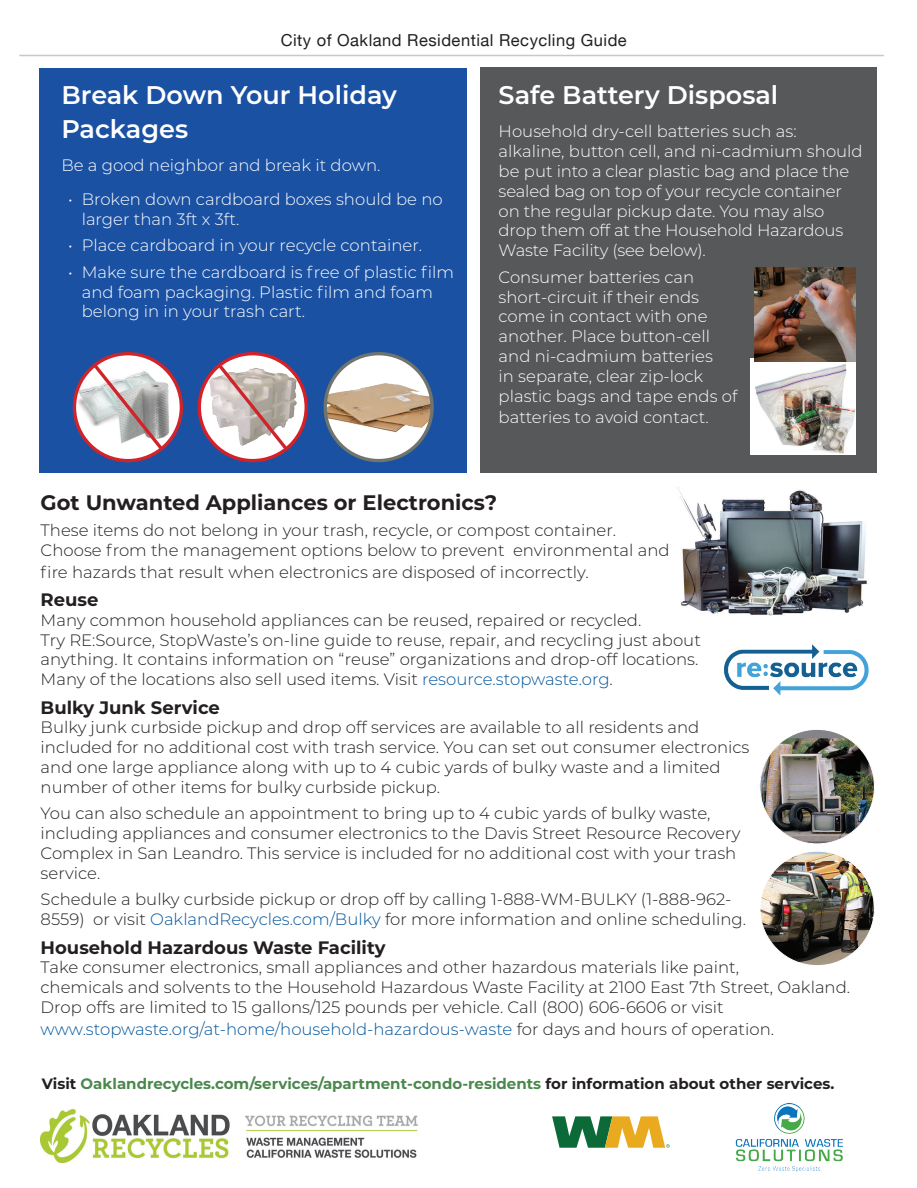
<style>
.page{position:relative;width:917px;height:1188px;background:#fff}
.page>*{position:absolute;margin:0;border:0;box-sizing:border-box;transform-origin:0 0}
.t1{font:600 25.5px/34.2px "Montserrat";color:#fff}
.t2{font:700 21px "Montserrat";color:#231f20}
.t3{font:700 18px "Montserrat";color:#231f20}
.t4{font:300 16.5px/19.8px "Montserrat";color:#231f20}
.t5{font:300 16.5px/19.8px "Montserrat";color:#fff}
.t6{font:300 16.5px "Montserrat";color:#01549b}
.t7{font:16.5px "Helvetica Neue";letter-spacing:.03em;color:#231f20}
.t8{font:700 15px "Montserrat";color:#4b884d}
.s1{color:#01549b}
.s2{color:#231f20}
</style>
<div class="page">
<hr style="left:19px;top:55px;width:864px;height:1px;background:#c7c8ca">
<img style="left:677px;top:487px;width:190px;height:129px">
<img style="left:724px;top:644px;width:145px;height:52px">
<img style="left:759px;top:851px;width:115px;height:114px;border-radius:57px">
<svg style="left:759px;top:729px;width:115px;height:114px"></svg>
<img style="left:759px;top:738px;width:115px;height:105px">
<img style="left:41px;top:1109px;width:377px;height:53px">
<svg style="left:552px;top:1116px;width:117px;height:31px"></svg>
<img style="left:735px;top:1102px;width:108px;height:70px">
<div style="left:39px;top:68px;width:428px;height:405px;background:#1b51a3"></div>
<svg style="left:199px;top:354px;width:107px;height:106px"></svg>
<div style="left:198px;top:352px;width:110px;height:110px;border:3px solid #d62028;border-radius:50%"></div>
<div style="left:325px;top:354px;width:107px;height:106px;background:#fff;border-radius:50%"></div>
<img style="left:327px;top:382px;width:105px;height:51px">
<div style="left:323px;top:352px;width:110px;height:110px;border:3px solid #70746c;border-radius:50%"></div>
<img style="left:74px;top:354px;width:107px;height:106px;border-radius:53px">
<div style="left:73px;top:352px;width:110px;height:110px;border:3px solid #d1232a;border-radius:50%"></div>
<img style="left:209px;top:368px;width:87px;height:78px">
<svg style="left:90px;top:360px;width:76px;height:93px;background:#d1c6c7"></svg>
<svg style="left:215px;top:360px;width:75px;height:93px;background:#d3c1bf"></svg>
<div style="left:480px;top:68px;width:396px;height:405px;background:#57585a"></div>
<img style="left:750px;top:358px;width:105px;height:97px">
<img style="left:754px;top:268px;width:101px;height:93px">
<p class="t7" style="left:280px;top:30px;width:347px">City of Oakland Residential Recycling Guide</p>
<h1 class="t1" style="left:61px;top:77px;width:337px">Break Down Your Holiday<br>Packages</h1>
<p class="t5" style="left:61px;top:155px;width:320px">Be a good neighbor and break it down.</p>
<p class="t5" style="left:82px;top:188px;width:362px;text-indent:-13px">• Broken down cardboard boxes should be no larger than 3ft x 3ft.</p>
<p class="t5" style="left:68px;top:235px;width:355px">• Place cardboard in your recycle container.</p>
<p class="t5" style="left:82px;top:261px;width:374px;text-indent:-13px">• Make sure the cardboard is free of plastic film and foam packaging. Plastic film and foam belong in in your trash cart.</p>
<h1 class="t1" style="left:498px;top:77px;width:281px">Safe Battery Disposal</h1>
<p class="t5" style="left:498px;top:121px;width:365px">Household dry-cell batteries such as: alkaline, button cell, and ni-cadmium should be put into a clear plastic bag and place the sealed bag on top of your recycle container on the regular pickup date. You may also drop them off at the Household Hazardous Waste Facility (see below).</p>
<p class="t5" style="left:498px;top:266px;width:240px">Consumer batteries can short-circuit if their ends come in contact with one another. Place button-cell and ni-cadmium batteries<br>in separate, clear zip-lock plastic bags and tape ends of</p>
<p class="t5" style="left:498px;top:407px;width:212px">batteries to avoid contact.</p>
<p class="t2" style="left:41px;top:487px;width:458px">Got Unwanted Appliances or Electronics?</p>
<p class="t4" style="left:41px;top:520px;width:630px">These items do not belong in your trash, recycle, or compost container.<br>Choose from the management options below to prevent environmental and</p>
<p class="t4" style="left:41px;top:561px;width:549px">fire hazards that result when electronics are disposed of incorrectly.</p>
<p class="t3" style="left:41px;top:586px;width:59px">Reuse</p>
<p class="t4" style="left:41px;top:609px;width:661px">Many common household appliances can be reused, repaired or recycled.<br>Try RE:Source, StopWaste’s on-line guide to reuse, repair, and recycling just about anything. It contains information on “reuse” organizations and drop-off locations.<br>Many of the locations also sell used items. Visit <span class="s1">resource.stopwaste.org</span>.</p>
<p class="t3" style="left:41px;top:694px;width:181px">Bulky Junk Service</p>
<p class="t4" style="left:41px;top:717px;width:710px">Bulky junk curbside pickup and drop off services are available to all residents and included for no additional cost with trash service. You can set out consumer electronics and one large appliance along with up to 4 cubic yards of bulky waste and a limited number of other items for bulky curbside pickup.</p>
<p class="t4" style="left:41px;top:803px;width:701px">You can also schedule an appointment to bring up to 4 cubic yards of bulky waste, including appliances and consumer electronics to the Davis Street Resource Recovery Complex in San Leandro. This service is included for no additional cost with your trash service.</p>
<p class="t4" style="left:41px;top:889px;width:707px">Schedule a bulky curbside pickup or drop off by calling 1-888-WM-BULKY (1-888-962-<br>8559) or visit <span class="s1">OaklandRecycles.com/Bulky</span> for more information and online scheduling.</p>
<p class="t3" style="left:41px;top:934px;width:346px">Household Hazardous Waste Facility</p>
<p class="t4" style="left:41px;top:957px;width:811px">Take consumer electronics, small appliances and other hazardous materials like paint,<br>chemicals and solvents to the Household Hazardous Waste Facility at 2100 East 7th Street, Oakland.<br>Drop offs are limited to 15 gallons/125 pounds per vehicle. Call (800) 606-6606 or visit</p>
<p class="t6" style="left:41px;top:1017px;width:734px">www.stopwaste.org/at-home/household-hazardous-waste <span class="s2">for days and hours of operation.</span></p>
<p class="t8" style="left:42px;top:1072px;width:794px"><span class="s2">Visit</span> Oaklandrecycles.com/services/apartment-condo-residents <span class="s2">for information about other services.</span></p>
</div>
